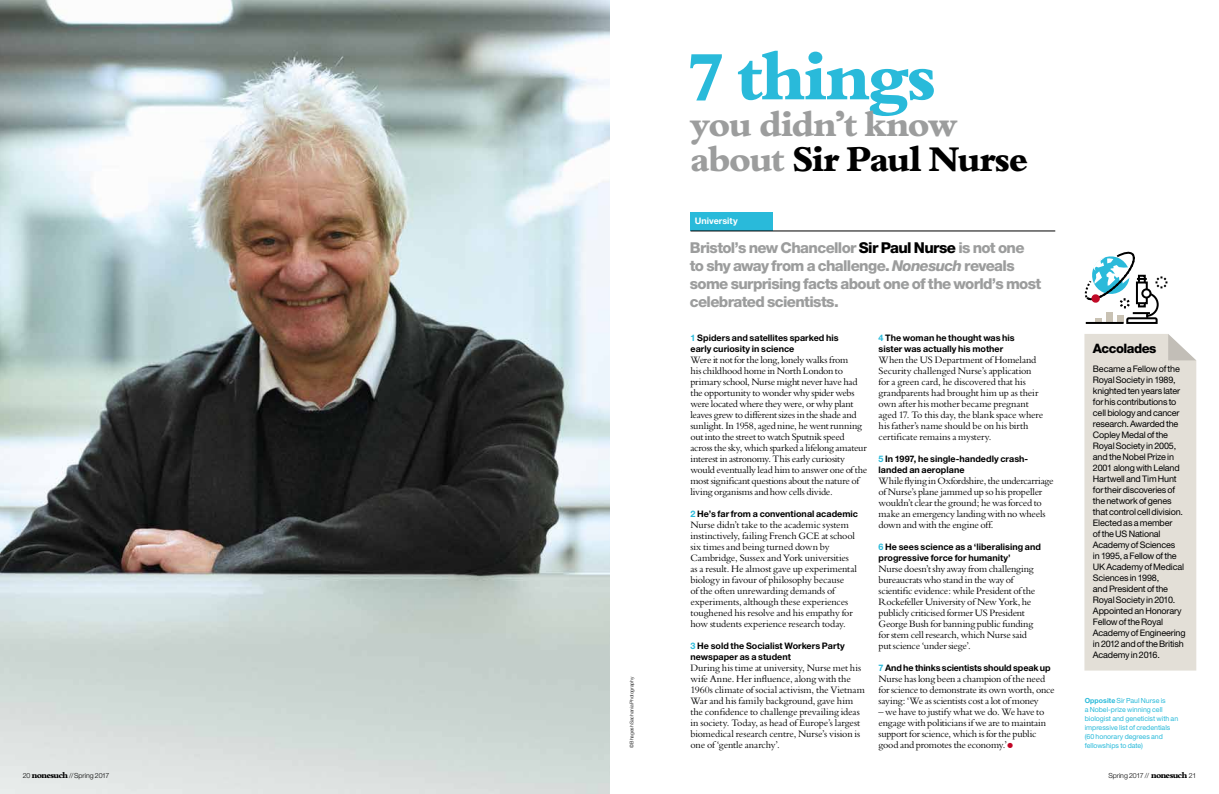
<style>
.page{position:relative;width:1219px;height:794px;background:#fff}
.page>*{position:absolute;margin:0;border:0;box-sizing:border-box;transform-origin:0 0}
.t1{font:800 72.4px "Bembo";letter-spacing:-.03em;color:#29bada}
.t2{font:800 37.8px/35.6px "Bembo";letter-spacing:-.05em;color:#9c9d9d}
.t3{font:800 15px/18px "Helvetica Neue";letter-spacing:-.045em;color:#9c9d9d}
.t4{font:800 13px "Helvetica Neue";letter-spacing:-.035em;color:#000}
.t5{font:10.2px/11px "Bembo";letter-spacing:-.015em;color:#000}
.t6{font:9px/11px "Helvetica Neue";letter-spacing:-.02em;color:#000}
.t7{font:700 9px/11px "Helvetica Neue";color:#000}
.t8{font:700 9px "Helvetica Neue";color:#fff}
.t9{font:7px/9px "Helvetica Neue";letter-spacing:-.005em;color:#29bada}
.t10{font:300 7px "Helvetica Neue";letter-spacing:-.005em;color:#000}
.t11{font:300 5px "Helvetica Neue";letter-spacing:-.01em;color:#000}
.s1{color:#000}
.s2{font-style:italic}
.s3{color:#29bada}
.s4{font-size:21px;color:#c10525}
.s5{font-weight:700}
.s6{font-family:"Bembo";font-weight:800;font-size:9px}
</style>
<div class="page">
<img style="left:0;top:0;width:609px;height:794px">
<div style="left:690px;top:212px;width:83px;height:19px;background:#29bada"></div>
<hr style="left:690px;top:231px;width:365px;height:1px;background:#000">
<div style="left:1084px;top:334px;width:112px;height:336px;background:#e3dfd7"></div>
<svg style="left:1084px;top:251px;width:84px;height:73px"></svg>
<h1 class="t1" style="left:686px;top:36px;width:251px">7 things</h1>
<h2 class="t2" style="left:690px;top:106px;width:340px">you didn’t know about <span class="s1">Sir Paul Nurse</span></h2>
<p class="t8" style="left:695px;top:215px;width:44px">University</p>
<p class="t11" style="left:629px;top:748px;width:73px;rotate:-90deg">© Bhagesh Sachania Photography</p>
<h3 class="t3" style="left:690px;top:239px;width:353px">Bristol’s new Chancellor <span class="s1">Sir Paul Nurse</span> is not one to shy away from a challenge. <span class="s2">Nonesuch</span> reveals some surprising facts about one of the world’s most celebrated scientists.</h3>
<p class="t7" style="left:690px;top:332px;width:150px"><span class="s3">1</span> Spiders and satellites sparked his early curiosity in science</p>
<p class="t5" style="left:690px;top:354px;width:178px">Were it not for the long, lonely walks from<br>his childhood home in North London to primary school, Nurse might never have had the opportunity to wonder why spider webs were located where they were, or why plant leaves grew to different sizes in the shade and sunlight. In 1958, aged nine, he went running out into the street to watch Sputnik speed across the sky, which sparked a lifelong amateur interest in astronomy. This early curiosity would eventually lead him to answer one of the most significant questions about the nature of living organisms and how cells divide.</p>
<p class="t7" style="left:690px;top:508px;width:169px"><span class="s3">2</span> He’s far from a conventional academic</p>
<p class="t5" style="left:690px;top:519px;width:168px">Nurse didn’t take to the academic system instinctively, failing French GCE at school six times and being turned down by Cambridge, Sussex and York universities as a result. He almost gave up experimental biology in favour of philosophy because<br>of the often unrewarding demands of experiments, although these experiences toughened his resolve and his empathy for how students experience research today.</p>
<p class="t7" style="left:690px;top:640px;width:156px"><span class="s3">3</span> He sold the Socialist Workers Party newspaper as a student</p>
<p class="t5" style="left:690px;top:662px;width:176px">During his time at university, Nurse met his wife Anne. Her influence, along with the 1960s climate of social activism, the Vietnam War and his family background, gave him the confidence to challenge prevailing ideas in society. Today, as head of Europe’s largest biomedical research centre, Nurse’s vision is one of ‘gentle anarchy’.</p>
<p class="t7" style="left:879px;top:332px;width:138px"><span class="s3">4</span> The woman he thought was his sister was actually his mother</p>
<p class="t5" style="left:879px;top:354px;width:166px">When the US Department of Homeland Security challenged Nurse’s application for a green card, he discovered that his grandparents had brought him up as their own after his mother became pregnant aged 17. To this day, the blank space where his father’s name should be on his birth certificate remains a mystery.</p>
<p class="t7" style="left:879px;top:453px;width:151px"><span class="s3">5</span> In 1997, he single-handedly crash&shy;landed an aeroplane</p>
<p class="t5" style="left:879px;top:475px;width:177px">While flying in Oxfordshire, the undercarriage of Nurse’s plane jammed up so his propeller wouldn’t clear the ground; he was forced to make an emergency landing with no wheels down and with the engine off.</p>
<p class="t7" style="left:879px;top:541px;width:164px"><span class="s3">6</span> He sees science as a ‘liberalising and progressive force for humanity’</p>
<p class="t5" style="left:879px;top:563px;width:158px">Nurse doesn’t shy away from challenging bureaucrats who stand in the way of scientific evidence: while President of the Rockefeller University of New York, he publicly criticised former US President George Bush for banning public funding for stem cell research, which Nurse said put science ‘under siege’.</p>
<p class="t7" style="left:879px;top:662px;width:174px"><span class="s3">7</span> And he thinks scientists should speak up</p>
<p class="t5" style="left:879px;top:673px;width:178px">Nurse has long been a champion of the need for science to demonstrate its own worth, once saying: ‘We as scientists cost a lot of money</p>
<p class="t5" style="left:879px;top:706px;width:169px">– we have to justify what we do. We have to engage with politicians if we are to maintain support for science, which is for the public good and promotes the economy.’<span class="s4">•</span></p>
<p class="t4" style="left:1093px;top:340px;width:65px">Accolades</p>
<p class="t6" style="left:1093px;top:363px;width:94px">Became a Fellow of the<br>Royal Society in 1989, knighted ten years later for his contributions to cell biology and cancer research. Awarded the<br>Copley Medal of the<br>Royal Society in 2005, and the Nobel Prize in<br>2001 along with Leland<br>Hartwell and Tim Hunt for their discoveries of the network of genes that control cell division.<br>Elected as a member<br>of the US National<br>Academy of Sciences<br>in 1995, a Fellow of the<br>UK Academy of Medical<br>Sciences in 1998,<br>and President of the<br>Royal Society in 2010.<br>Appointed an Honorary<br>Fellow of the Royal<br>Academy of Engineering in 2012 and of the British<br>Academy in 2016.</p>
<p class="t9" style="left:1085px;top:696px;width:95px"><span class="s5">Opposite</span> Sir Paul Nurse is<br>a Nobel-prize winning cell biologist and geneticist with an impressive list of credentials (60 honorary degrees and</p>
<p class="t9" style="left:1085px;top:741px;width:60px">fellowships to date)</p>
<p class="t10" style="left:23px;top:771px;width:88px">20 <span class="s6">nonesuch</span> //Spring 2017</p>
<p class="t10" style="left:1108px;top:771px;width:89px">Spring 2017 // <span class="s6">nonesuch</span> 21</p>
</div>
